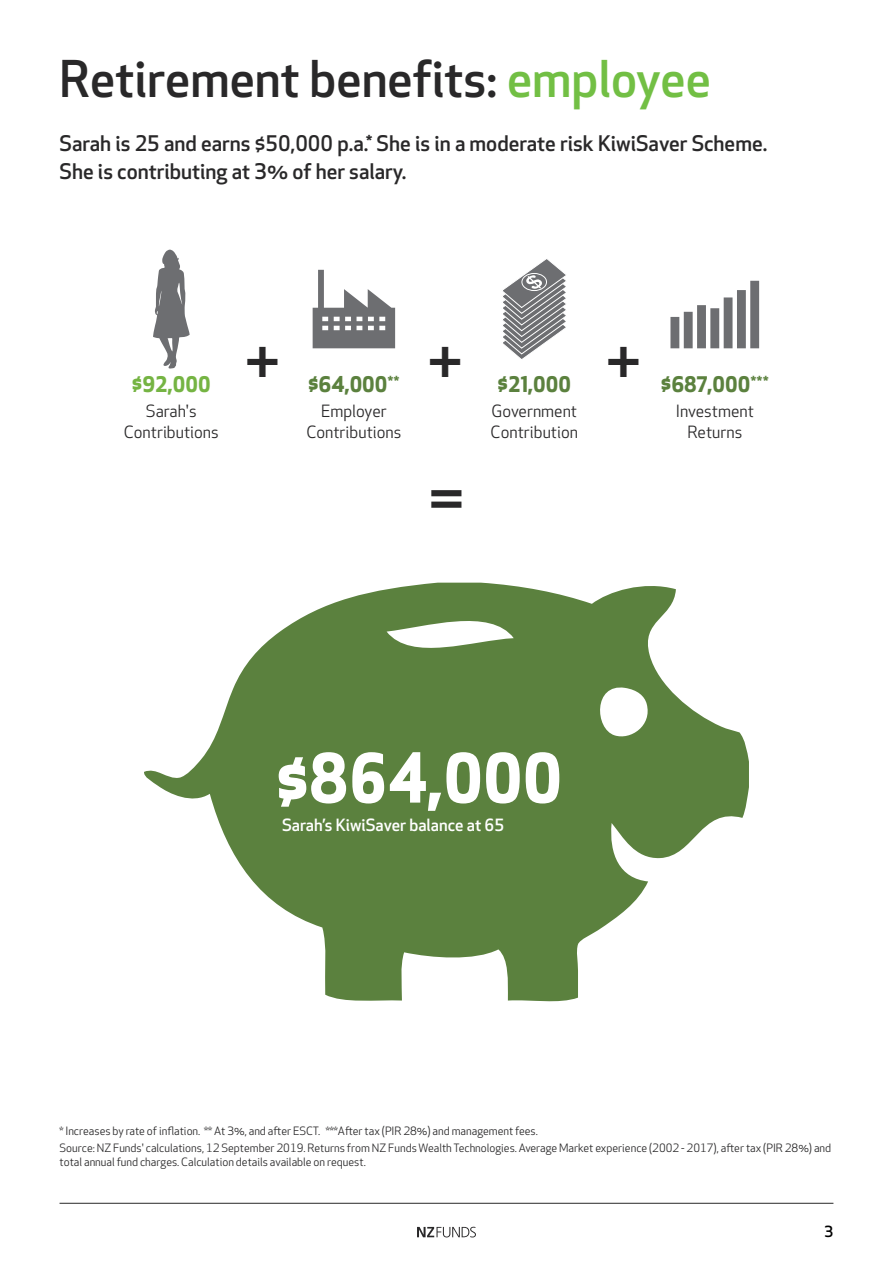
<style>
.page{position:relative;width:893px;height:1263px;background:#fff}
.page>*{position:absolute;margin:0;border:0;box-sizing:border-box;transform-origin:0 0}
.t1{font:700 66px "Apex New";color:#fff}
.t2{font:500 49.5px "Apex New";color:#292829}
.t3{font:700 40.2px "Apex New";color:#292829}
.t4{font:500 21px/28.5px "Apex New";color:#292829}
.t5{font:700 21px "Apex New";color:#5b813e}
.t6{font:700 21px "Apex New";color:#75b443}
.t7{font:16.5px/21px "Apex New";color:#292829;text-align:center}
.t8{font:500 16.5px "Apex New";color:#fff}
.t9{font:500 15px "Apex New";color:#000}
.t10{font:11.25px/17.7px "Apex New";color:#292829}
.s1{color:#72bf44}
</style>
<div class="page">
<svg style="left:417px;top:1227px;width:59px;height:10px"></svg>
<hr style="left:60px;top:1203px;width:773px;height:1px;background:#292829">
<svg style="left:153px;top:250px;width:37px;height:119px"></svg>
<svg style="left:313px;top:270px;width:82px;height:78px"></svg>
<svg style="left:503px;top:259px;width:63px;height:100px"></svg>
<svg style="left:670px;top:281px;width:89px;height:67px"></svg>
<svg style="left:144px;top:582px;width:605px;height:420px;fill:#5b813e"></svg>
<div style="left:258px;top:753px;width:322px;height:59px;background:#5b813e"></div>
<div style="left:282px;top:818px;width:226px;height:13px;background:#5b813e"></div>
<h2 class="t2" style="left:60px;top:45px;width:653px">Retirement benefits: <span class="s1">employee</span></h2>
<h3 class="t4" style="left:60px;top:128px;width:709px">Sarah is 25 and earns $50,000 p.a.<sup>*</sup> She is in a moderate risk KiwiSaver Scheme.<br>She is contributing at 3% of her salary.</h3>
<h3 class="t6" style="left:132px;top:369px;width:80px">$92,000</h3>
<h3 class="t7" style="left:124px;top:401px;width:97px">Sarah's<br>Contributions</h3>
<h3 class="t3" style="left:245px;top:333px;width:38px">+</h3>
<h3 class="t3" style="left:427px;top:333px;width:38px">+</h3>
<h3 class="t3" style="left:605px;top:333px;width:38px">+</h3>
<h3 class="t5" style="left:308px;top:369px;width:93px">$64,000<sup>**</sup></h3>
<h3 class="t7" style="left:306px;top:401px;width:97px">Employer<br>Contributions</h3>
<h3 class="t5" style="left:498px;top:369px;width:75px">$21,000</h3>
<h3 class="t7" style="left:491px;top:401px;width:89px;text-align:left">Government<br>Contribution</h3>
<h3 class="t3" style="left:428px;top:470px;width:38px">=</h3>
<h3 class="t5" style="left:661px;top:369px;width:109px">$687,000<sup>***</sup></h3>
<h3 class="t7" style="left:676px;top:401px;width:80px">Investment<br>Returns</h3>
<h1 class="t1" style="left:276px;top:731px;width:288px">$864,000</h1>
<h3 class="t8" style="left:282px;top:814px;width:224px">Sarah’s KiwiSaver balance at 65</h3>
<p class="t10" style="left:60px;top:1121px;width:773px">* Increases by rate of inflation. ** At 3%, and after ESCT. ***After tax (PIR 28%) and management fees.<br>Source: NZ Funds' calculations, 12 September 2019. Returns from NZ Funds Wealth Technologies. Average Market experience (2002 - 2017), after tax (PIR 28%) and</p>
<p class="t10" style="left:60px;top:1153px;width:308px">total annual fund charges. Calculation details available on request.</p>
<h3 class="t9" style="left:824px;top:1222px;width:10px">3</h3>
</div>
